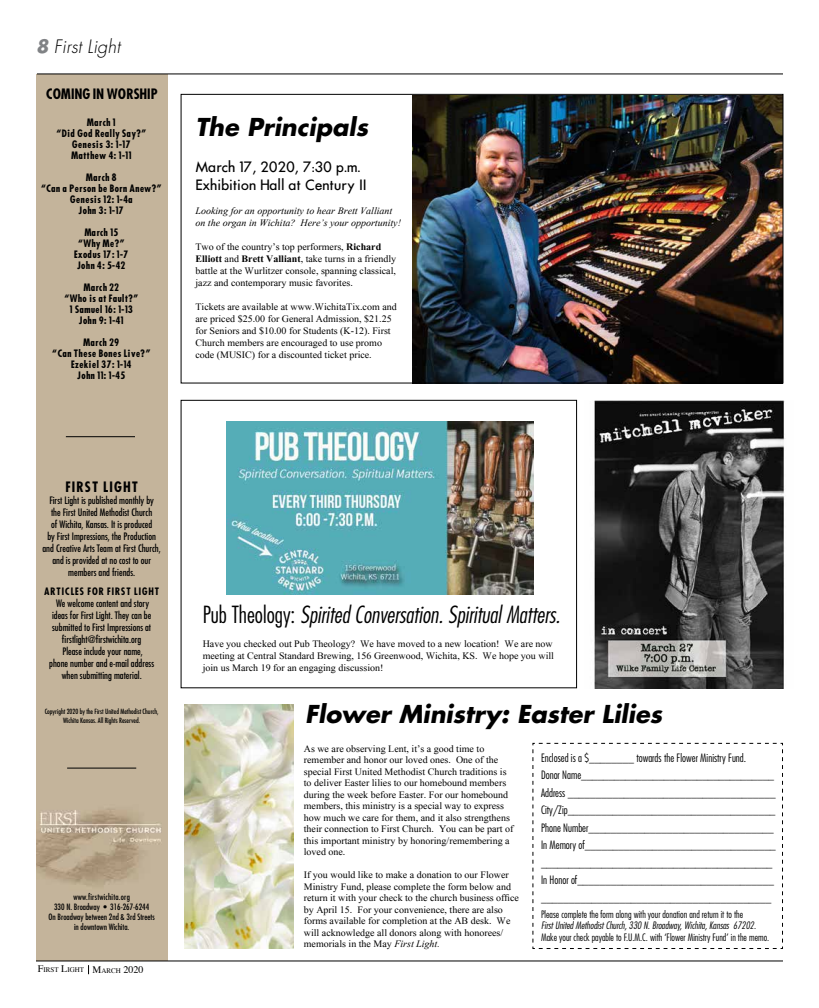
<style>
.page{position:relative;width:819px;height:1008px;background:#fff}
.page>*{position:absolute;margin:0;border:0;box-sizing:border-box;transform-origin:0 0}
.t1{font:italic 700 24px "Futura";color:#000}
.t2{font:italic 300 condensed 23px "Futura";color:#000}
.t3{font:italic 300 18px "Futura";color:#000}
.t4{font:500 14px/18px "Futura";color:#000}
.t5{font:700 14px "Futura Cond";letter-spacing:-.025em;color:#000}
.t6{font:700 14px "Futura Cond";letter-spacing:.05em;color:#000}
.t7{font:300 condensed 11.2px/17.5px "Futura";color:#000}
.t8{font:10px/11.5px "Times New Roman";color:#000}
.t9{font:condensed 10px/12px "Futura";color:#000;text-align:center}
.t10{font:700 10px/11px "Futura Cond";color:#000;text-align:center}
.t11{font:300 condensed 10px/11.2px "Futura";color:#000}
.t12{font:italic 10px/12px "Times New Roman";color:#000}
.t13{font:700 10px "Futura Cond";letter-spacing:.05em;color:#000}
.t14{font:condensed 8.5px/10px "Futura";color:#000;text-align:center}
.t15{font:condensed 7px/9.6px "Futura";color:#000;text-align:center}
.t16{font:7px "Times";color:#000}
.s1{font-weight:700;color:#808285}
.s2{font-weight:700}
.s3{font-size:10px}
.s4{font-style:normal}
.s5{font-style:italic}
</style>
<div class="page">
<img style="left:413px;top:96px;width:369px;height:286px">
<div style="left:181px;top:94px;width:603px;height:290px;border:1px solid #000"></div>
<div style="left:36px;top:74px;width:131px;height:886px;background:#c4b49b"></div>
<hr style="left:66px;top:436px;width:69px;height:1px;background:#000">
<hr style="left:37px;top:73px;width:746px;height:1px;background:#000">
<hr style="left:67px;top:768px;width:69px;height:1px;background:#000">
<hr style="left:36px;top:960px;width:747px;height:1px;background:#000">
<svg style="left:532px;top:742px;width:251px;height:207px"></svg>
<div style="left:541px;top:753px;width:236px;height:188px;background:#fff"></div>
<img style="left:185px;top:704px;width:109px;height:245px">
<img style="left:226px;top:422px;width:307px;height:173px">
<div style="left:181px;top:400px;width:396px;height:288px;border:1px solid #000"></div>
<img style="left:594px;top:400px;width:191px;height:288px">
<h3 class="t3" style="left:36px;top:36px;width:86px"><span class="s1">8</span> First Light</h3>
<h3 class="t5" style="left:46px;top:85px;width:113px">COMING IN WORSHIP</h3>
<p class="t10" style="left:56px;top:117px;width:92px">March 1<br>“Did God Really Say?”<br>Genesis 3: 1-17<br>Matthew 4: 1-11</p>
<p class="t10" style="left:41px;top:172px;width:122px">March 8<br>“Can a Person be Born Anew?”<br>Genesis 12: 1-4a<br>John 3: 1-17</p>
<p class="t10" style="left:74px;top:227px;width:56px">March 15 “Why Me?”<br>Exodus 17: 1-7<br>John 4: 5-42</p>
<p class="t10" style="left:64px;top:282px;width:76px">March 22<br>“Who is at Fault?”<br>1 Samuel 16: 1-13<br>John 9: 1-41</p>
<p class="t10" style="left:52px;top:337px;width:100px">March 29<br>“Can These Bones Live?”<br>Ezekiel 37: 1-14<br>John 11: 1-45</p>
<h1 class="t1" style="left:195px;top:111px;width:174px">The Principals</h1>
<h3 class="t4" style="left:195px;top:158px;width:173px">March 17, 2020, 7:30 p.m.<br>Exhibition Hall at Century II</h3>
<p class="t12" style="left:195px;top:204px;width:207px">Looking for an opportunity to hear Brett Valliant on the organ in Wichita? Here’s your opportunity!</p>
<p class="t8" style="left:195px;top:240px;width:202px;line-height:12px">Two of the country’s top performers, <span class="s2">Richard Elliott</span> and <span class="s2">Brett Valliant</span>, take turns in a friendly battle at the Wurlitzer console, spanning classical, jazz and contemporary music favorites.</p>
<p class="t8" style="left:195px;top:300px;width:203px;line-height:12px">Tickets are available at www.WichitaTix.com and are priced $25.00 for General Admission, $21.25 for Seniors and $10.00 for Students (K-12). First Church members are encouraged to use promo code (MUSIC) for a discounted ticket price.</p>
<h3 class="t6" style="left:65px;top:478px;width:75px">FIRST LIGHT</h3>
<p class="t9" style="left:43px;top:495px;width:120px">First Light is published monthly by<br>the First United Methodist Church<br>of Wichita, Kansas. It is produced<br>by First Impressions, the Production and Creative Arts Team at First Church, and is provided at no cost to our members and friends.</p>
<p class="t13" style="left:44px;top:585px;width:117px">ARTICLES FOR FIRST LIGHT</p>
<p class="t9" style="left:49px;top:598px;width:106px">We welcome content and story ideas for First Light. They can be submitted to First Impressions at firstlight@firstwichita.org<br>Please include your name,<br>phone number and e-mail address when submitting material.</p>
<p class="t15" style="left:45px;top:706px;width:115px">Copyright 2020 by the First United Methodist Church,<br>Wichita Kansas. All Rights Reserved.</p>
<p class="t14" style="left:49px;top:891px;width:108px">www.firstwichita.org<br>330 N. Broadway • 316-267-6244<br>On Broadway between 2nd &amp; 3rd Streets in downtown Wichita.</p>
<p class="t16" style="left:38px;top:965px;width:107px"><span class="s3">F</span>IRST <span class="s3">L</span>IGHT <span class="s3">M</span>ARCH <span class="s3">2020</span></p>
<h2 class="t2" style="left:203px;top:601px;width:359px"><span class="s4">Pub Theology:</span> Spirited Conversation. Spiritual Matters.</h2>
<p class="t8" style="left:203px;top:638px;width:353px;line-height:12px;text-align:justify">Have you checked out Pub Theology? We have moved to a new location! We are now meeting at Central Standard Brewing, 156 Greenwood, Wichita, KS. We hope you will join us March 19 for an engaging discussion!</p>
<h1 class="t1" style="left:305px;top:698px;width:358px">Flower Ministry: Easter Lilies</h1>
<p class="t7" style="left:541px;top:749px;width:236px">Enclosed is a $________ towards the Flower Ministry Fund.<br>Donor Name___________________________________ Address _____________________________________ City/Zip_____________________________________ Phone Number_________________________________ In Memory of__________________________________ __________________________________________ In Honor of___________________________________ _________________________________________</p>
<p class="t11" style="left:541px;top:909px;width:230px">Please complete the form along with your donation and return it to the<br><span class="s5">First United Methodist Church, 330 N. Broadway, Wichita, Kansas 67202</span>.<br>Make your check payable to F.U.M.C. with ‘Flower Ministry Fund’ in the memo.</p>
<p class="t8" style="left:304px;top:743px;width:211px">As we are observing Lent, it’s a good time to remember and honor our loved ones. One of the special First United Methodist Church traditions is to deliver Easter lilies to our homebound members during the week before Easter. For our homebound members, this ministry is a special way to express how much we care for them, and it also strengthens their connection to First Church. You can be part of this important ministry by honoring/remembering a loved one.</p>
<p class="t8" style="left:304px;top:869px;width:217px">If you would like to make a donation to our Flower Ministry Fund, please complete the form below and return it with your check to the church business office by April 15. For your convenience, there are also forms available for completion at the AB desk. We will acknowledge all donors along with honorees/ memorials in the May <span class="s5">First Light.</span></p>
</div>
